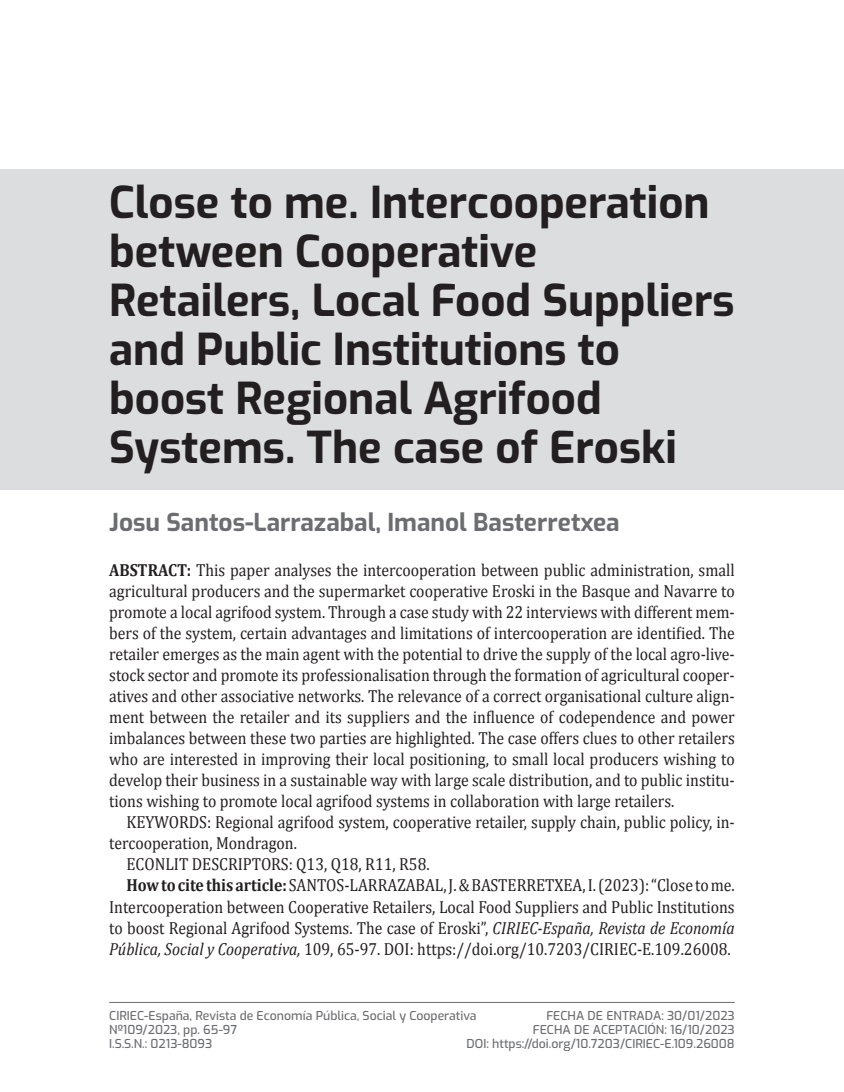
<style>
.page{position:relative;width:844px;height:1092px;background:#fff}
.page>*{position:absolute;margin:0;border:0;box-sizing:border-box;transform-origin:0 0}
.Título{font:100 43.75px/49px "Exo";color:#231f20}
.Autor{font:100 24.5px "Exo";color:#6c6d70}
.t1{font:17.5px/21px "Cambria";color:#231f20;text-align:justify;scale:.9 1}
.t2{font:100 12.25px "Exo";color:#6c6d70}
.s1{font-weight:700}
.s2{font-style:italic}
</style>
<div class="page">
<hr style="left:109px;top:1002px;width:625px;height:1px;background:#6c6d70">
<div style="left:0;top:169px;width:843px;height:320px;background:#dcdddf"></div>
<p class="Título" style="left:109px;top:175px;width:627px">Close to me. Intercooperation between Cooperative<br>Retailers, Local Food Suppliers and Public Institutions to boost Regional Agrifood<br>Systems. The case of Eroski</p>
<p class="Autor" style="left:109px;top:504px;width:512px">Josu Santos-Larrazabal, Imanol Basterretxea</p>
<p class="t1" style="left:109px;top:559px;width:696px"><span class="s1">ABSTRACT:</span> This paper analyses the intercooperation between public administration, small agricultural producers and the supermarket cooperative Eroski in the Basque and Navarre to promote a local agrifood system. Through a case study with 22 interviews with different mem&shy;bers of the system, certain advantages and limitations of intercooperation are identified. The retailer emerges as the main agent with the potential to drive the supply of the local agro-live&shy;stock sector and promote its professionalisation through the formation of agricultural cooper&shy;atives and other associative networks. The relevance of a correct organisational culture align&shy;ment between the retailer and its suppliers and the influence of codependence and power imbalances between these two parties are highlighted. The case offers clues to other retailers who are interested in improving their local positioning, to small local producers wishing to develop their business in a sustainable way with large scale distribution, and to public institu&shy;tions wishing to promote local agrifood systems in collaboration with large retailers.</p>
<p class="t1" style="left:109px;top:811px;width:696px;text-indent:17px">KEYWORDS: Regional agrifood system, cooperative retailer, supply chain, public policy, in&shy;tercooperation, Mondragon.</p>
<p class="t1" style="left:126px;top:853px;width:338px">ECONLIT DESCRIPTORS: Q13, Q18, R11, R58.</p>
<p class="t1" style="left:109px;top:874px;width:696px;text-indent:17px"><span class="s1">How to cite this article:</span> SANTOS-LARRAZABAL, J. &amp; BASTERRETXEA, I. (2023): “Close to me.<br>Intercooperation between Cooperative Retailers, Local Food Suppliers and Public Institutions to boost Regional Agrifood Systems. The case of Eroski”, <span class="s2">CIRIEC-España, Revista de Economía Pública, Social y Cooperativa,</span> 109, 65-97. DOI: https://doi.org/10.7203/CIRIEC-E.109.26008.</p>
<p class="t2" style="left:546px;top:1006px;width:190px">FECHA DE ENTRADA: 30/01/2023</p>
<p class="t2" style="left:532px;top:1020px;width:203px">FECHA DE ACEPTACIÓN: 16/10/2023</p>
<p class="t2" style="left:466px;top:1034px;width:269px">DOI: https://doi.org/10.7203/CIRIEC-E.109.26008</p>
<p class="t2" style="left:109px;top:1006px;width:368px">CIRIEC-España, Revista de Economía Pública, Social y Cooperativa</p>
<p class="t2" style="left:109px;top:1020px;width:129px">Nº109/2023, pp. 65-97</p>
<p class="t2" style="left:109px;top:1034px;width:104px">I.S.S.N.: 0213-8093</p>
</div>
